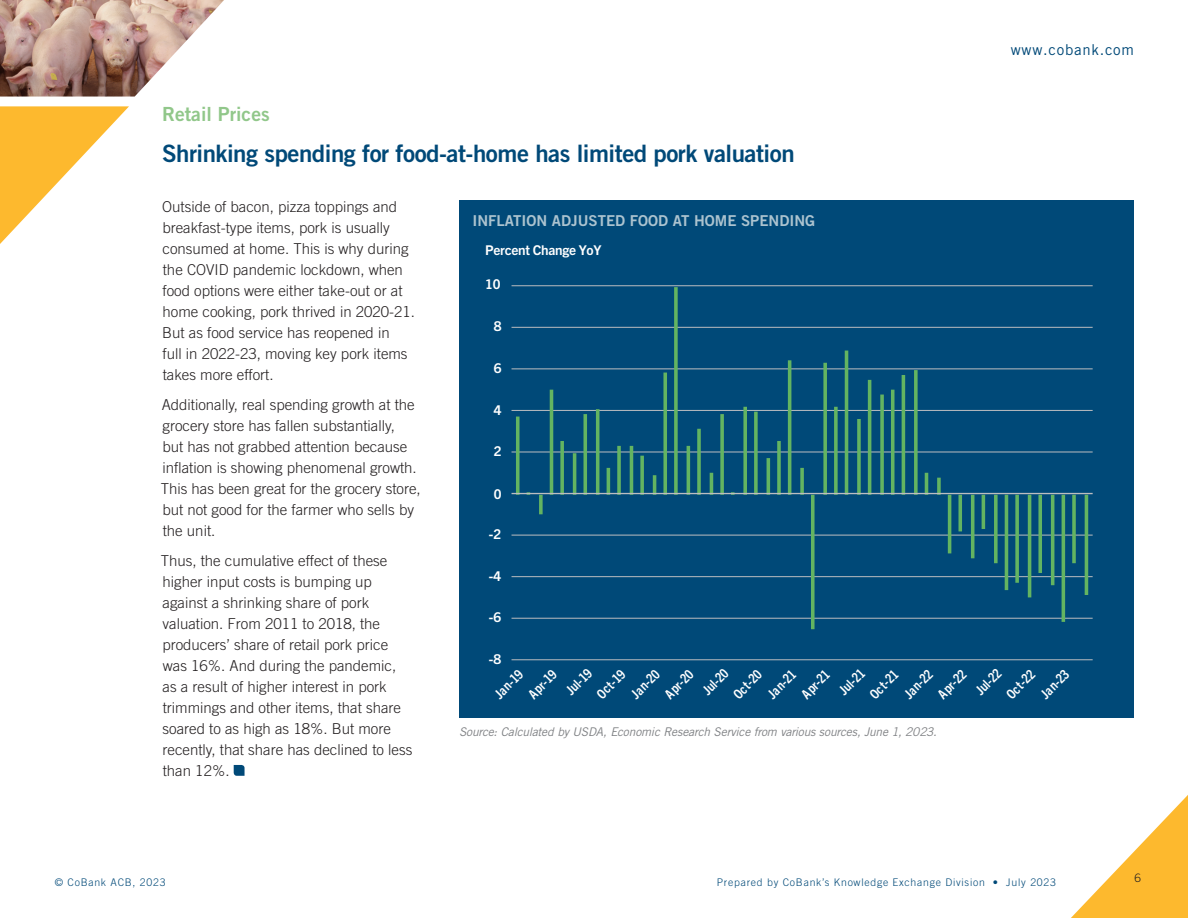
<style>
.page{position:relative;width:1188px;height:918px;background:#fff}
.page>*{position:absolute;margin:0;border:0;box-sizing:border-box;transform-origin:0 0}
.t1{font:24px "Trade Gothic LT Std Bd 2";letter-spacing:-.02em;color:#004978}
.t2{font:19.5px "Trade Gothic LT Std Bd 2";color:#91c78a}
.t3{font:300 15px/21px "Trade Gothic LT Std";color:#231f20}
.t4{font:15px "Trade Gothic LT Std Bd 2";color:#acc3cf}
.t5{font:15px "Trade Gothic LT Std";letter-spacing:.05em;color:#004978}
.t6{font:700 condensed 13.5px "Trade Gothic Next LT Pro";color:#fff}
.t7{font:700 13.5px "Trade Gothic Next LT Pro";letter-spacing:-.02em;color:#fff}
.t8{font:italic 12px "Trade Gothic LT Std";letter-spacing:-.015em;color:#808285}
.t9{font:300 11.7px "Trade Gothic LT Std";color:#231f20}
.t10{font:300 10.5px "Trade Gothic LT Std";letter-spacing:.07em;color:#004978}
</style>
<div class="page">
<svg style="left:0;top:106px;width:129px;height:138px"></svg>
<svg style="left:1071px;top:795px;width:117px;height:123px"></svg>
<img style="left:0;top:0;width:224px;height:97px">
<svg style="left:234px;top:765px;width:11px;height:11px"></svg>
<div style="left:459px;top:201px;width:675px;height:517px;background:#004978"></div>
<hr style="left:512px;top:659px;width:581px;height:1px;background:#bcbdc0">
<hr style="left:512px;top:618px;width:581px;height:1px;background:#bcbdc0">
<hr style="left:512px;top:576px;width:581px;height:1px;background:#bcbdc0">
<hr style="left:512px;top:535px;width:581px;height:1px;background:#bcbdc0">
<hr style="left:512px;top:452px;width:581px;height:1px;background:#bcbdc0">
<hr style="left:512px;top:410px;width:581px;height:1px;background:#bcbdc0">
<hr style="left:512px;top:369px;width:581px;height:1px;background:#bcbdc0">
<hr style="left:512px;top:327px;width:581px;height:1px;background:#bcbdc0">
<hr style="left:512px;top:285px;width:581px;height:1px;background:#bcbdc0">
<svg style="left:516px;top:417px;width:4px;height:78px"></svg>
<svg style="left:539px;top:495px;width:4px;height:19px"></svg>
<hr style="left:550px;top:390px;width:3px;height:105px;background:#63b461">
<svg style="left:560px;top:441px;width:4px;height:54px"></svg>
<hr style="left:573px;top:453px;width:3px;height:42px;background:#63b461">
<svg style="left:583px;top:414px;width:4px;height:81px"></svg>
<hr style="left:596px;top:409px;width:3px;height:86px;background:#63b461">
<hr style="left:607px;top:468px;width:3px;height:27px;background:#63b461">
<svg style="left:617px;top:446px;width:4px;height:49px"></svg>
<hr style="left:630px;top:446px;width:3px;height:49px;background:#63b461">
<svg style="left:640px;top:456px;width:4px;height:39px"></svg>
<hr style="left:653px;top:475px;width:3px;height:20px;background:#63b461">
<svg style="left:663px;top:373px;width:4px;height:122px"></svg>
<svg style="left:674px;top:287px;width:4px;height:208px"></svg>
<hr style="left:687px;top:446px;width:3px;height:49px;background:#63b461">
<svg style="left:697px;top:429px;width:4px;height:66px"></svg>
<hr style="left:710px;top:473px;width:3px;height:22px;background:#63b461">
<svg style="left:720px;top:414px;width:4px;height:81px"></svg>
<svg style="left:743px;top:407px;width:4px;height:88px"></svg>
<svg style="left:754px;top:412px;width:4px;height:83px"></svg>
<hr style="left:767px;top:458px;width:3px;height:37px;background:#63b461">
<svg style="left:777px;top:441px;width:4px;height:54px"></svg>
<hr style="left:788px;top:360px;width:3px;height:135px;background:#63b461">
<svg style="left:800px;top:468px;width:4px;height:27px"></svg>
<svg style="left:811px;top:495px;width:4px;height:134px"></svg>
<svg style="left:823px;top:363px;width:4px;height:132px"></svg>
<svg style="left:834px;top:407px;width:4px;height:88px"></svg>
<hr style="left:845px;top:351px;width:3px;height:144px;background:#63b461">
<svg style="left:857px;top:419px;width:4px;height:76px"></svg>
<hr style="left:868px;top:380px;width:3px;height:115px;background:#63b461">
<svg style="left:880px;top:395px;width:4px;height:100px"></svg>
<svg style="left:891px;top:390px;width:4px;height:105px"></svg>
<hr style="left:902px;top:375px;width:3px;height:120px;background:#63b461">
<svg style="left:914px;top:370px;width:4px;height:125px"></svg>
<hr style="left:925px;top:473px;width:3px;height:22px;background:#63b461">
<svg style="left:937px;top:478px;width:4px;height:17px"></svg>
<hr style="left:948px;top:495px;width:3px;height:58px;background:#63b461">
<svg style="left:958px;top:495px;width:4px;height:36px"></svg>
<hr style="left:971px;top:495px;width:3px;height:63px;background:#63b461">
<hr style="left:982px;top:495px;width:3px;height:34px;background:#63b461">
<svg style="left:994px;top:495px;width:4px;height:68px"></svg>
<hr style="left:1005px;top:495px;width:3px;height:95px;background:#63b461">
<svg style="left:1015px;top:495px;width:4px;height:88px"></svg>
<hr style="left:1028px;top:495px;width:3px;height:102px;background:#63b461">
<svg style="left:1038px;top:495px;width:4px;height:78px"></svg>
<hr style="left:1051px;top:495px;width:3px;height:90px;background:#63b461">
<hr style="left:1062px;top:495px;width:3px;height:127px;background:#63b461">
<svg style="left:1072px;top:495px;width:4px;height:68px"></svg>
<hr style="left:1085px;top:495px;width:3px;height:100px;background:#63b461">
<hr style="left:512px;top:493px;width:581px;height:1px;background:#bcbdc0">
<h2 class="t2" style="left:162px;top:102px;width:109px">Retail Prices</h2>
<h1 class="t1" style="left:162px;top:138px;width:634px">Shrinking spending for food-at-home has limited pork valuation</h1>
<p class="t5" style="left:1011px;top:41px;width:125px">www.cobank.com</p>
<p class="t3" style="left:162px;top:196px;width:254px">Outside of bacon, pizza toppings and breakfast-type items, pork is usually consumed at home. This is why during the COVID pandemic lockdown, when food options were either take-out or at home cooking, pork thrived in 2020-21.<br>But as food service has reopened in<br>full in 2022-23, moving key pork items takes more effort.</p>
<p class="t3" style="left:161px;top:394px;width:262px">Additionally, real spending growth at the grocery store has fallen substantially,<br>but has not grabbed attention because inflation is showing phenomenal growth.<br>This has been great for the grocery store, but not good for the farmer who sells by the unit.</p>
<p class="t3" style="left:161px;top:550px;width:253px">Thus, the cumulative effect of these higher input costs is bumping up against a shrinking share of pork valuation. From 2011 to 2018, the producers’ share of retail pork price was 16%. And during the pandemic,<br>as a result of higher interest in pork trimmings and other items, that share soared to as high as 18%. But more recently, that share has declined to less than 12%.</p>
<p class="t4" style="left:472px;top:211px;width:344px">INFLATION ADJUSTED FOOD AT HOME SPENDING</p>
<p class="t7" style="left:485px;top:241px;width:118px">Percent Change YoY</p>
<p class="t7" style="left:485px;top:274px;width:17px">10</p>
<p class="t7" style="left:494px;top:317px;width:9px">8</p>
<p class="t7" style="left:494px;top:359px;width:9px">6</p>
<p class="t7" style="left:494px;top:401px;width:9px">4</p>
<p class="t7" style="left:494px;top:442px;width:9px">2</p>
<p class="t7" style="left:494px;top:485px;width:9px">0</p>
<p class="t7" style="left:489px;top:524px;width:14px">-2</p>
<p class="t7" style="left:489px;top:567px;width:14px">-4</p>
<p class="t7" style="left:489px;top:608px;width:14px">-6</p>
<p class="t7" style="left:489px;top:649px;width:14px">-8</p>
<p class="t6" style="left:490px;top:690px;width:36px;rotate:-45deg">Jan-19</p>
<p class="t6" style="left:524px;top:690px;width:36px;rotate:-45deg">Apr-19</p>
<p class="t6" style="left:562px;top:686px;width:32px;rotate:-45deg">Jul-19</p>
<p class="t6" style="left:593px;top:690px;width:36px;rotate:-45deg">Oct-19</p>
<p class="t6" style="left:627px;top:690px;width:36px;rotate:-45deg">Jan-20</p>
<p class="t6" style="left:661px;top:690px;width:36px;rotate:-45deg">Apr-20</p>
<p class="t6" style="left:698px;top:686px;width:32px;rotate:-45deg">Jul-20</p>
<p class="t6" style="left:729px;top:690px;width:36px;rotate:-45deg">Oct-20</p>
<p class="t6" style="left:763px;top:690px;width:36px;rotate:-45deg">Jan-21</p>
<p class="t6" style="left:797px;top:690px;width:36px;rotate:-45deg">Apr-21</p>
<p class="t6" style="left:835px;top:686px;width:32px;rotate:-45deg">Jul-21</p>
<p class="t6" style="left:866px;top:690px;width:36px;rotate:-45deg">Oct-21</p>
<p class="t6" style="left:900px;top:690px;width:36px;rotate:-45deg">Jan-22</p>
<p class="t6" style="left:934px;top:690px;width:36px;rotate:-45deg">Apr-22</p>
<p class="t6" style="left:971px;top:686px;width:32px;rotate:-45deg">Jul-22</p>
<p class="t6" style="left:1002px;top:690px;width:36px;rotate:-45deg">Oct-22</p>
<p class="t6" style="left:1036px;top:690px;width:36px;rotate:-45deg">Jan-23</p>
<p class="t8" style="left:459px;top:725px;width:479px">Source: Calculated by USDA, Economic Research Service from various sources, June 1, 2023.</p>
<p class="t10" style="left:55px;top:876px;width:112px">© CoBank ACB, 2023</p>
<p class="t10" style="left:717px;top:876px;width:341px">Prepared by CoBank’s Knowledge Exchange Division • July 2023</p>
<p class="t9" style="left:1134px;top:871px;width:8px">6</p>
</div>
